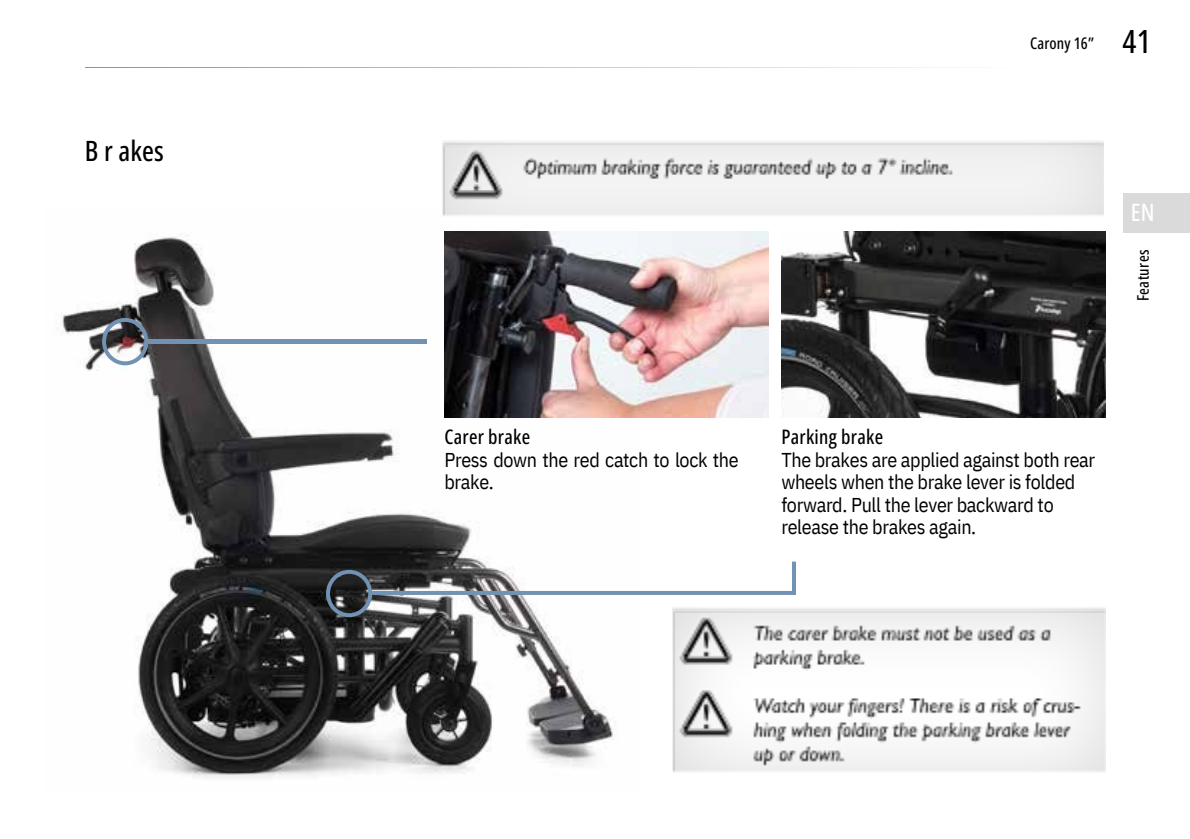
<style>
.page{position:relative;width:1190px;height:839px;background:#fff}
.page>*{position:absolute;margin:0;border:0;box-sizing:border-box;transform-origin:0 0}
.t1{font:500 32px "Open Sans Condensed";color:#000}
.t2{font:500 28px "Open Sans Condensed";color:#000}
.t3{font:500 24px "Open Sans Condensed";color:#fff}
.t4{font:20px/22.4px "IBM Plex Sans Cond";letter-spacing:-.015em;color:#000}
.t5{font:500 16px "Open Sans Condensed";letter-spacing:.025em;color:#000}
.s1{font-family:"Open Sans Condensed";font-weight:500}
</style>
<div class="page">
<img style="left:61px;top:234px;width:578px;height:544px">
<svg style="left:326px;top:561px;width:470px;height:56px"></svg>
<svg style="left:102px;top:318px;width:46px;height:47px"></svg>
<hr style="left:146px;top:339px;width:280px;height:4px;background:#7192b3">
<img style="left:444px;top:231px;width:324px;height:186px">
<img style="left:781px;top:231px;width:324px;height:186px">
<img style="left:672px;top:606px;width:434px;height:166px">
<img style="left:442px;top:140px;width:662px;height:76px">
<hr style="left:85px;top:68px;width:1104px;height:1px;background:#000">
<div style="left:1123px;top:193px;width:67px;height:39px;background:#dadada"></div>
<p class="t2" style="left:85px;top:131px;width:81px">B r akes</p>
<h2 class="t5" style="left:1030px;top:32px;width:65px">Carony 16”</h2>
<h3 class="t1" style="left:1123px;top:19px;width:30px">41</h3>
<p class="t3" style="left:1131px;top:196px;width:25px">EN</p>
<p class="t5" style="left:1132px;top:301px;width:53px;rotate:-90deg">Features</p>
<p class="t4" style="left:444px;top:425px;width:296px"><span class="s1">Carer brake<br></span>Press down the red catch to lock the brake.</p>
<h3 class="t4" style="left:781px;top:425px;width:315px"><span class="s1">Parking brake<br></span>The brakes are applied against both rear wheels when the brake lever is folded forward. Pull the lever backward to release the brakes again.</h3>
</div>
